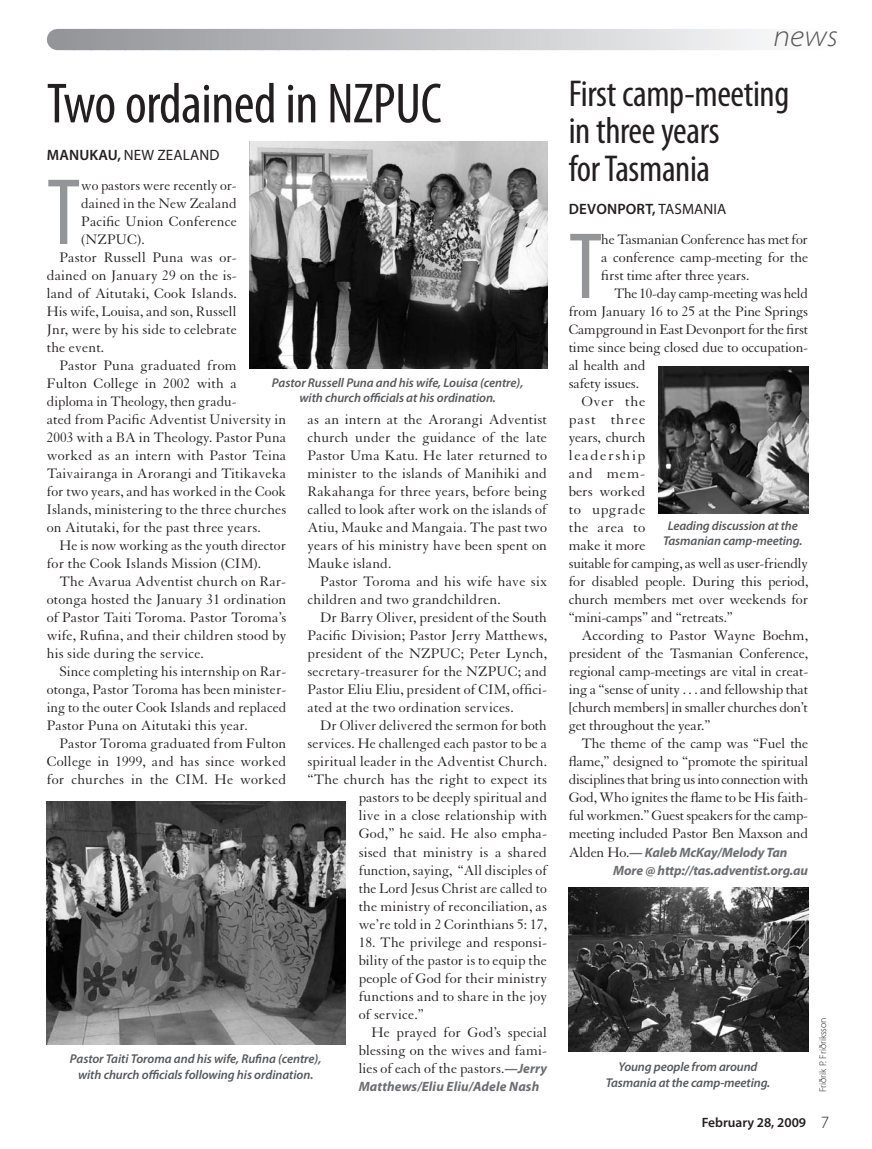
<style>
.page{position:relative;width:872px;height:1149px;background:#fff}
.page>*{position:absolute;margin:0;border:0;box-sizing:border-box;transform-origin:0 0}
.t1{font:condensed 95.1px "Myriad Pro";color:#939598}
.t2{font:condensed 57px "Myriad Pro";letter-spacing:-.01em;color:#231f20}
.t3{font:condensed 37.5px/37.5px "Myriad Pro";letter-spacing:-.01em;color:#231f20}
.t4{font:italic 300 semi-expanded 30px "Myriad Pro";color:#57585a}
.t5{font:15px/18px "Granjon";letter-spacing:.005em;color:#231f20;text-align:justify}
.t6{font:15px "Granjon";letter-spacing:-.02em;color:#231f20}
.t7{font:15px "Granjon";letter-spacing:-.015em;color:#231f20}
.t8{font:15px "Myriad Pro";color:#231f20}
.t9{font:600 15px "Myriad Pro";letter-spacing:.01em;color:#231f20}
.t10{font:15px "Granjon";letter-spacing:.005em;color:#231f20;scale:1.04 1}
.t11{font:15px "Granjon";letter-spacing:.1em;color:#231f20;scale:1.04 1}
.t12{font:15px "Granjon";letter-spacing:.055em;color:#231f20;scale:1.04 1}
.t13{font:15px "Granjon";letter-spacing:.035em;color:#231f20;scale:1.04 1}
.t14{font:15px "Granjon";letter-spacing:.025em;color:#231f20;scale:1.04 1}
.t15{font:italic 700 13.5px/18px "Myriad Pro";letter-spacing:-.01em;color:#6c6d70}
.t16{font:italic 700 13.5px "Myriad Pro";letter-spacing:.01em;color:#6c6d70}
.t17{font:600 13.5px "Myriad Pro";color:#231f20}
.t18{font:italic 600 12.75px/15.3px "Myriad Pro";letter-spacing:-.005em;color:#57585a;text-align:center}
.t19{font:300 9.75px "Myriad Pro";color:#231f20}
.s1{font-weight:600}
.s2{font-family:"Myriad Pro";font-weight:700;font-style:italic;font-size:13.5px;color:#6c6d70}
.s3{font-weight:400}
.s4{font-family:"Granjon";font-weight:400;font-style:normal;font-size:15px;color:#231f20}
.s5{font-weight:300;font-size:17.25px}
</style>
<div class="page">
<svg style="left:57px;top:29px;width:710px;height:21px;background:#c2c3c6"></svg>
<img style="left:249px;top:142px;width:298px;height:226px">
<img style="left:47px;top:801px;width:299px;height:242px">
<img style="left:568px;top:887px;width:240px;height:163px">
<img style="left:658px;top:367px;width:150px;height:146px">
<h2 class="t2" style="left:47px;top:69px;width:396px">Two ordained in NZPUC</h2>
<p class="t8" style="left:47px;top:145px;width:129px"><span class="s1">MANUKAU,</span> NEW ZEALAND</p>
<h1 class="t1" style="left:47px;top:155px;width:35px">T</h1>
<p class="t5" style="left:81px;top:176px;width:157px">wo pastors were recently or-</p>
<p class="t5" style="left:81px;top:194px;width:157px">dained in the New Zealand</p>
<p class="t5" style="left:81px;top:212px;width:157px">Pacific Union Conference</p>
<p class="t5" style="left:81px;top:230px;width:65px">(NZPUC).</p>
<p class="t5" style="left:60px;top:248px;width:179px">Pastor Russell Puna was or-</p>
<p class="t5" style="left:47px;top:266px;width:191px">dained on January 29 on the is-</p>
<p class="t5" style="left:47px;top:284px;width:191px">land of Aitutaki, Cook Islands.</p>
<p class="t5" style="left:47px;top:302px;width:191px">His wife, Louisa, and son, Russell</p>
<p class="t5" style="left:47px;top:320px;width:191px">Jnr, were by his side to celebrate</p>
<p class="t5" style="left:47px;top:338px;width:59px">the event.</p>
<p class="t5" style="left:60px;top:356px;width:179px">Pastor Puna graduated from</p>
<p class="t5" style="left:47px;top:374px;width:192px">Fulton College in 2002 with a</p>
<p class="t5" style="left:47px;top:392px;width:191px">diploma in Theology, then gradu-</p>
<p class="t5" style="left:47px;top:410px;width:241px">ated from Pacific Adventist University in</p>
<p class="t5" style="left:47px;top:428px;width:241px">2003 with a BA in Theology. Pastor Puna</p>
<p class="t5" style="left:47px;top:446px;width:241px">worked as an intern with Pastor Teina</p>
<p class="t5" style="left:47px;top:464px;width:241px">Taivairanga in Arorangi and Titikaveka</p>
<p class="t5" style="left:47px;top:482px;width:241px">for two years, and has worked in the Cook</p>
<p class="t5" style="left:47px;top:500px;width:241px">Islands, ministering to the three churches</p>
<p class="t5" style="left:47px;top:518px;width:216px">on Aitutaki, for the past three years.</p>
<p class="t5" style="left:60px;top:536px;width:228px">He is now working as the youth director</p>
<p class="t5" style="left:47px;top:554px;width:216px">for the Cook Islands Mission (CIM).</p>
<p class="t5" style="left:60px;top:572px;width:228px">The Avarua Adventist church on Rar-</p>
<p class="t5" style="left:47px;top:590px;width:241px">otonga hosted the January 31 ordination</p>
<p class="t5" style="left:47px;top:608px;width:241px">of Pastor Taiti Toroma. Pastor Toroma’s</p>
<p class="t5" style="left:47px;top:626px;width:241px">wife, Rufina, and their children stood by</p>
<p class="t5" style="left:47px;top:644px;width:159px">his side during the service.</p>
<p class="t5" style="left:60px;top:662px;width:228px">Since completing his internship on Rar-</p>
<p class="t5" style="left:47px;top:680px;width:241px">otonga, Pastor Toroma has been minister-</p>
<p class="t5" style="left:47px;top:698px;width:241px">ing to the outer Cook Islands and replaced</p>
<p class="t5" style="left:47px;top:716px;width:202px">Pastor Puna on Aitutaki this year.</p>
<p class="t5" style="left:60px;top:734px;width:228px">Pastor Toroma graduated from Fulton</p>
<p class="t5" style="left:47px;top:752px;width:241px">College in 1999, and has since worked</p>
<p class="t5" style="left:47px;top:770px;width:241px">for churches in the CIM. He worked</p>
<p class="t18" style="left:272px;top:374px;width:253px">Pastor Russell Puna and his wife, Louisa (centre), with church officials at his ordination.</p>
<p class="t5" style="left:307px;top:410px;width:241px">as an intern at the Arorangi Adventist church under the guidance of the late Pastor Uma Katu. He later returned to minister to the islands of Manihiki and Rakahanga for three years, before being called to look after work on the islands of Atiu, Mauke and Mangaia. The past two years of his ministry have been spent on Mauke island.</p>
<p class="t5" style="left:307px;top:572px;width:241px;text-indent:13px">Pastor Toroma and his wife have six children and two grandchildren.</p>
<p class="t5" style="left:307px;top:608px;width:241px;text-indent:13px">Dr Barry Oliver, president of the South Pacific Division; Pastor Jerry Matthews, president of the NZPUC; Peter Lynch, secretary-treasurer for the NZPUC; and Pastor Eliu Eliu, president of CIM, offici&shy;ated at the two ordination services.</p>
<p class="t5" style="left:307px;top:716px;width:241px;text-align:right">Dr Oliver delivered the sermon for both services. He challenged each pastor to be a spiritual leader in the Adventist Church. “The church has the right to expect its pastors to be deeply spiritual and<br>live in a close relationship with<br>God,” he said. He also empha-<br>sised that ministry is a shared function, saying, “All disciples of<br>the Lord Jesus Christ are called to<br>the ministry of reconciliation, as<br>we’re told in 2 Corinthians 5: 17,</p>
<p class="t5" style="left:359px;top:932px;width:190px">18. The privilege and responsi&shy;bility of the pastor is to equip the people of God for their ministry functions and to share in the joy of service.”</p>
<p class="t5" style="left:359px;top:1022px;width:190px;text-indent:13px">He prayed for God’s special blessing on the wives and fami&shy;lies of each of the pastors.<span class="s2">—Jerry</span></p>
<p class="t16" style="left:359px;top:1076px;width:182px">Matthews/Eliu Eliu/Adele Nash</p>
<p class="t18" style="left:70px;top:1050px;width:253px">Pastor Taiti Toroma and his wife, Rufina (centre), with church officials following his ordination.</p>
<h3 class="t4" style="left:773px;top:20px;width:66px">news</h3>
<h3 class="t3" style="left:568px;top:74px;width:222px">First camp-meeting in three years<br>for Tasmania</h3>
<p class="t9" style="left:569px;top:199px;width:100px">DEVONPORT, <span class="s3">TASMANIA</span></p>
<h1 class="t1" style="left:568px;top:209px;width:35px">T</h1>
<p class="t5" style="left:601px;top:230px;width:208px">he Tasmanian Conference has met for a conference camp-meeting for the first time after three years.</p>
<p class="t6" style="left:614px;top:285px;width:195px">The 10-day camp-meeting was held</p>
<p class="t5" style="left:568px;top:302px;width:241px">from January 16 to 25 at the Pine Springs</p>
<p class="t6" style="left:568px;top:321px;width:241px">Campground in East Devonport for the first</p>
<p class="t5" style="left:568px;top:338px;width:241px">time since being closed due to occupation-</p>
<p class="t5" style="left:568px;top:356px;width:78px">al health and</p>
<p class="t5" style="left:568px;top:374px;width:72px">safety issues.</p>
<p class="t10" style="left:581px;top:393px;width:63px">Over the</p>
<p class="t12" style="left:568px;top:411px;width:75px">past three</p>
<p class="t5" style="left:568px;top:428px;width:78px">years, church</p>
<p class="t11" style="left:568px;top:447px;width:75px">leadership</p>
<p class="t10" style="left:568px;top:465px;width:75px">and mem-</p>
<p class="t5" style="left:568px;top:482px;width:78px">bers worked</p>
<p class="t13" style="left:568px;top:501px;width:75px">to upgrade</p>
<p class="t14" style="left:568px;top:519px;width:75px">the area to</p>
<p class="t5" style="left:568px;top:536px;width:78px">make it more</p>
<p class="t6" style="left:568px;top:555px;width:241px">suitable for camping, as well as user-friendly</p>
<p class="t5" style="left:568px;top:572px;width:241px">for disabled people. During this period,</p>
<p class="t5" style="left:568px;top:590px;width:241px">church members met over weekends for</p>
<p class="t5" style="left:568px;top:608px;width:166px">“mini-camps” and “retreats.”</p>
<p class="t5" style="left:581px;top:626px;width:228px">According to Pastor Wayne Boehm,</p>
<p class="t5" style="left:568px;top:644px;width:241px">president of the Tasmanian Conference,</p>
<p class="t5" style="left:568px;top:662px;width:241px">regional camp-meetings are vital in creat-</p>
<p class="t5" style="left:568px;top:680px;width:241px">ing a “sense of unity . . . and fellowship that</p>
<p class="t7" style="left:568px;top:699px;width:241px">[church members] in smaller churches don’t</p>
<p class="t5" style="left:568px;top:716px;width:143px">get throughout the year.”</p>
<p class="t5" style="left:581px;top:734px;width:228px">The theme of the camp was “Fuel the</p>
<p class="t5" style="left:568px;top:752px;width:241px">flame,” designed to “promote the spiritual</p>
<p class="t6" style="left:568px;top:771px;width:241px">disciplines that bring us into connection with</p>
<p class="t7" style="left:568px;top:789px;width:241px">God, Who ignites the flame to be His faith-</p>
<p class="t6" style="left:568px;top:807px;width:241px">ful workmen.” Guest speakers for the camp-</p>
<p class="t5" style="left:568px;top:824px;width:241px">meeting included Pastor Ben Maxson and</p>
<p class="t15" style="left:613px;top:842px;width:196px;text-indent:-45px"><span class="s4">Alden Ho.</span>— Kaleb McKay/Melody Tan<br>More @ http://tas.adventist.org.au</p>
<p class="t18" style="left:663px;top:517px;width:141px">Leading discussion at the<br>Tasmanian camp-meeting.</p>
<p class="t18" style="left:606px;top:1058px;width:166px">Young people from around<br>Tasmania at the camp-meeting.</p>
<p class="t19" style="left:817px;top:1091px;width:76px;rotate:-90deg">Friðrik P. Friðriksson</p>
<p class="t17" style="left:701px;top:1113px;width:129px">FEBRUARY 28, 2009 <span class="s5">7</span></p>
</div>
